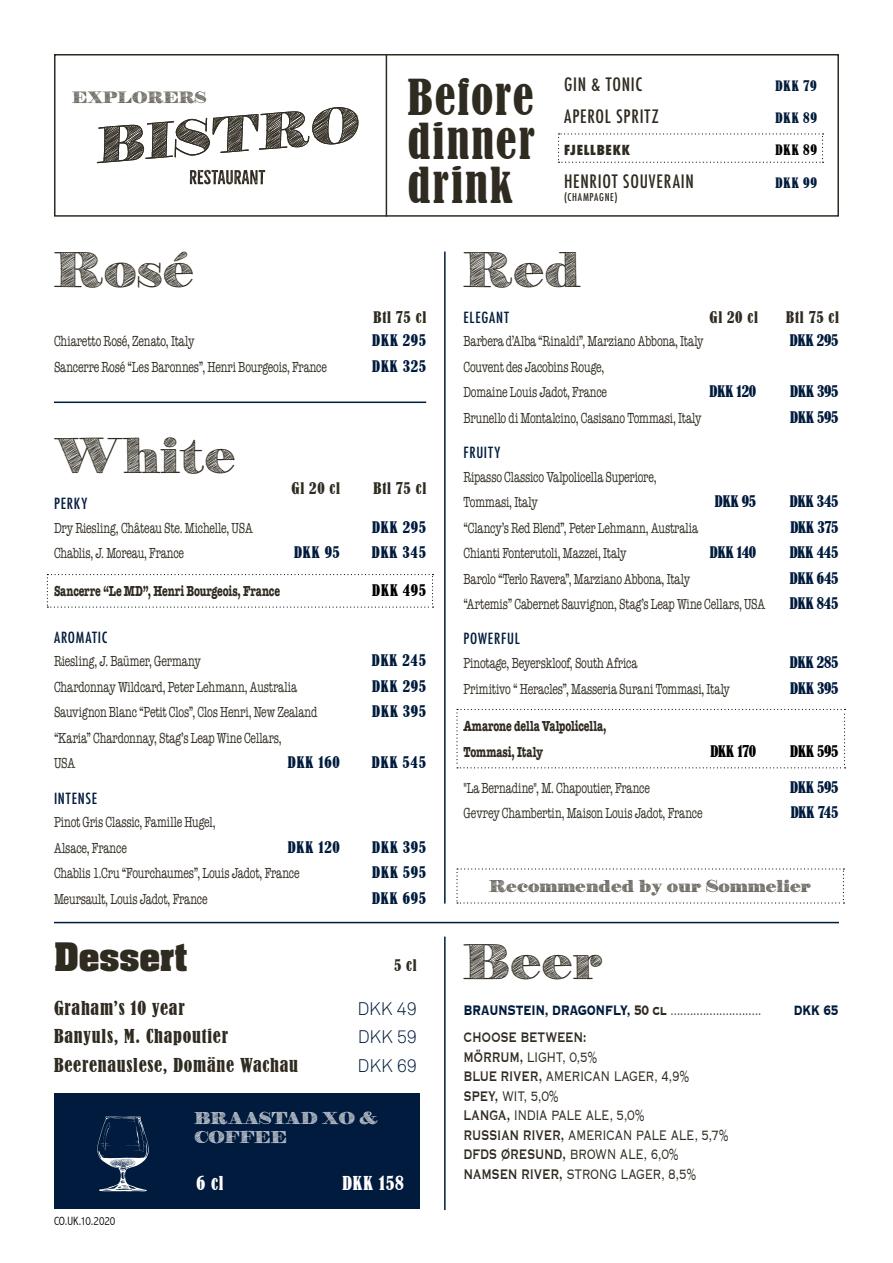
<style>
.page{position:relative;width:893px;height:1263px;background:#fff}
.page>*{position:absolute;margin:0;border:0;box-sizing:border-box;transform-origin:0 0}
.t1{font:48.9px "H&B Sketch";color:#302b21}
.t2{font:48px "H&B Sketch";color:#302b21}
.t3{font:condensed 46.5px/44.1px "Bernard";letter-spacing:.035em;color:#302b21;text-align:justify}
.t4{font:700 33.45px "Aachen";color:#302b21}
.t5{font:300 18px/19.5px "Copperplate";letter-spacing:-.035em;color:#302b21;scale:.7 1}
.t6{font:condensed 18px "Bernard";letter-spacing:.045em;color:#302b21}
.t7{font:500 condensed 18px "Futura";letter-spacing:.04em;color:#302b21}
.t8{font:300 18px "Akkurat";letter-spacing:-.01em;color:#001b3d}
.t9{font:condensed 18px "Bernard";letter-spacing:.04em;color:#fff}
.t10{font:700 18px "Copperplate";color:#001b3d;scale:.7 1}
.t11{font:16.5px "H&B Sketch";color:#302b21}
.t12{font:16.5px/19.5px "H&B Sketch";color:#fff}
.t13{font:15.6px "H&B Sketch";color:#302b21}
.t14{font:15px/25.5px "American Typewriter";letter-spacing:-.01em;color:#302b21;scale:.7 1}
.t15{font:condensed 15px "Bernard";color:#001b3d}
.t16{font:700 15px/25.5px "American Typewriter";letter-spacing:-.01em;color:#302b21;scale:.7 1}
.t17{font:500 condensed 15px "Futura";letter-spacing:.05em;color:#001b3d}
.t18{font:condensed 15px "Bernard";letter-spacing:.05em;color:#302b21}
.t19{font:condensed 15px "Bernard";letter-spacing:-.005em;color:#000}
.t20{font:condensed 13.5px "Bernard";letter-spacing:.05em;color:#001b3d}
.t21{font:800 condensed 13.5px "Futura";letter-spacing:.055em;color:#302b21}
.t22{font:condensed 13.5px "Bernard";color:#000}
.t23{font:300 condensed 12px "Abadi";letter-spacing:-.005em;color:#000}
.t24{font:500 condensed 10.5px "Futura";letter-spacing:.06em;color:#302b21}
.s1{font-weight:700;color:#001b3d}
.s2{font-weight:700}
.s3{font-weight:400}
</style>
<div class="page">
<div style="left:55px;top:1093px;width:365px;height:116px;background:#001b3d"></div>
<hr style="left:54px;top:401px;width:372px;height:2px;background:#001b3d">
<hr style="left:444px;top:252px;width:2px;height:651px;background:#001b3d">
<svg style="left:456px;top:868px;width:388px;height:35px"></svg>
<svg style="left:47px;top:574px;width:386px;height:34px"></svg>
<svg style="left:456px;top:709px;width:389px;height:59px"></svg>
<div style="left:54px;top:54px;width:785px;height:163px;border:2px solid #302b21"></div>
<hr style="left:386px;top:54px;width:1px;height:163px;background:#302b21">
<svg style="left:558px;top:133px;width:265px;height:30px"></svg>
<svg style="left:190px;top:170px;width:75px;height:14px"></svg>
<svg style="left:97px;top:1116px;width:52px;height:75px"></svg>
<hr style="left:444px;top:936px;width:2px;height:274px;background:#001b3d">
<hr style="left:54px;top:922px;width:785px;height:1px;background:#001b3d">
<p class="t13" style="left:72px;top:87px;width:136px">EXPLORERS</p>
<h1 class="t1" style="left:93px;top:115px;width:265px;rotate:-5deg">BISTRO</h1>
<h3 class="t3" style="left:408px;top:75px;width:128px">Before dinner drink</h3>
<p class="t7" style="left:564px;top:73px;width:80px">GIN &amp; TONIC</p>
<p class="t20" style="left:776px;top:78px;width:43px">DKK 79</p>
<p class="t7" style="left:564px;top:105px;width:96px">APEROL SPRITZ</p>
<p class="t20" style="left:776px;top:110px;width:43px">DKK 89</p>
<p class="t21" style="left:564px;top:141px;width:67px">FJELLBEKK</p>
<p class="t22" style="left:776px;top:142px;width:43px">DKK 89</p>
<p class="t7" style="left:564px;top:170px;width:131px">HENRIOT SOUVERAIN</p>
<p class="t20" style="left:776px;top:175px;width:43px">DKK 99</p>
<p class="t24" style="left:564px;top:191px;width:55px">(CHAMPAGNE)</p>
<h2 class="t2" style="left:54px;top:238px;width:142px">Rosé</h2>
<h2 class="t2" style="left:463px;top:238px;width:119px">Red</h2>
<p class="t18" style="left:373px;top:308px;width:54px">Btl 75 cl</p>
<p class="t17" style="left:463px;top:307px;width:47px">ELEGANT</p>
<p class="t18" style="left:709px;top:308px;width:50px">Gl 20 cl</p>
<p class="t18" style="left:786px;top:308px;width:54px">Btl 75 cl</p>
<p class="t14" style="left:54px;top:328px;width:202px">Chiaretto Rosé, Zenato, Italy</p>
<p class="t15" style="left:372px;top:332px;width:55px">DKK 295</p>
<p class="t14" style="left:54px;top:353px;width:392px">Sancerre Rosé “Les Baronnes”, Henri Bourgeois, France</p>
<p class="t15" style="left:372px;top:357px;width:56px">DKK 325</p>
<h2 class="t2" style="left:54px;top:425px;width:183px">White</h2>
<p class="t17" style="left:54px;top:494px;width:35px">PERKY</p>
<p class="t18" style="left:292px;top:480px;width:50px">Gl 20 cl</p>
<p class="t18" style="left:373px;top:480px;width:54px">Btl 75 cl</p>
<p class="t14" style="left:54px;top:514px;width:286px">Dry Riesling, Château Ste. Michelle, USA</p>
<p class="t15" style="left:372px;top:518px;width:55px">DKK 295</p>
<p class="t14" style="left:54px;top:540px;width:187px">Chablis, J. Moreau, France</p>
<p class="t15" style="left:294px;top:544px;width:47px">DKK 95</p>
<p class="t15" style="left:372px;top:544px;width:56px">DKK 345</p>
<p class="t16" style="left:54px;top:577px;width:324px">Sancerre “Le MD”, Henri Bourgeois, France</p>
<p class="t19" style="left:372px;top:581px;width:55px">DKK 495</p>
<p class="t17" style="left:54px;top:628px;width:55px">AROMATIC</p>
<p class="t14" style="left:54px;top:648px;width:211px">Riesling, J. Baümer, Germany</p>
<p class="t15" style="left:372px;top:652px;width:56px">DKK 245</p>
<p class="t14" style="left:54px;top:673px;width:349px">Chardonnay Wildcard, Peter Lehmann, Australia</p>
<p class="t15" style="left:372px;top:677px;width:55px">DKK 295</p>
<p class="t14" style="left:54px;top:699px;width:378px">Sauvignon Blanc “Petit Clos”, Clos Henri, New Zealand</p>
<p class="t15" style="left:372px;top:703px;width:55px">DKK 395</p>
<p class="t14" style="left:54px;top:724px;width:327px">“Karia” Chardonnay, Stag’s Leap Wine Cellars,<br>USA</p>
<p class="t15" style="left:288px;top:754px;width:54px">DKK 160</p>
<p class="t15" style="left:372px;top:754px;width:56px">DKK 545</p>
<p class="t17" style="left:54px;top:789px;width:45px">INTENSE</p>
<p class="t14" style="left:54px;top:809px;width:232px">Pinot Gris Classic, Famille Hugel,<br>Alsace, France</p>
<p class="t15" style="left:288px;top:838px;width:54px">DKK 120</p>
<p class="t15" style="left:372px;top:838px;width:55px">DKK 395</p>
<p class="t14" style="left:54px;top:860px;width:352px">Chablis 1.Cru “Fourchaumes”, Louis Jadot, France</p>
<p class="t15" style="left:372px;top:863px;width:55px">DKK 595</p>
<p class="t14" style="left:54px;top:885px;width:221px">Meursault, Louis Jadot, France</p>
<p class="t15" style="left:372px;top:889px;width:55px">DKK 695</p>
<h3 class="t4" style="left:54px;top:933px;width:135px">Dessert</h3>
<p class="t18" style="left:394px;top:957px;width:24px">5 cl</p>
<p class="t6" style="left:54px;top:997px;width:132px">Graham’s 10 year</p>
<p class="t8" style="left:357px;top:997px;width:61px">DKK 49</p>
<p class="t6" style="left:54px;top:1026px;width:176px">Banyuls, M. Chapoutier</p>
<p class="t8" style="left:358px;top:1026px;width:61px">DKK 59</p>
<p class="t6" style="left:54px;top:1054px;width:245px">Beerenauslese, Domäne Wachau</p>
<p class="t8" style="left:358px;top:1054px;width:61px">DKK 69</p>
<p class="t12" style="left:195px;top:1109px;width:185px">BRAASTAD XO &amp;<br>COFFEE</p>
<p class="t23" style="left:54px;top:1214px;width:63px">CO.UK.10.2020</p>
<p class="t9" style="left:197px;top:1173px;width:29px">6 cl</p>
<p class="t9" style="left:342px;top:1173px;width:63px">DKK 158</p>
<p class="t14" style="left:463px;top:328px;width:345px">Barbera d’Alba “Rinaldi”, Marziano Abbona, Italy</p>
<p class="t15" style="left:790px;top:332px;width:50px">DKK 295</p>
<p class="t14" style="left:463px;top:353px;width:207px">Couvent des Jacobins Rouge,<br>Domaine Louis Jadot, France</p>
<p class="t15" style="left:709px;top:383px;width:48px">DKK 120</p>
<p class="t15" style="left:790px;top:383px;width:50px">DKK 395</p>
<p class="t14" style="left:463px;top:404px;width:342px">Brunello di Montalcino, Casisano Tommasi, Italy</p>
<p class="t15" style="left:790px;top:408px;width:50px">DKK 595</p>
<p class="t17" style="left:463px;top:443px;width:38px">FRUITY</p>
<p class="t14" style="left:463px;top:463px;width:277px">Ripasso Classico Valpolicella Superiore,<br>Tommasi, Italy</p>
<p class="t15" style="left:715px;top:493px;width:43px">DKK 95</p>
<p class="t15" style="left:790px;top:493px;width:50px">DKK 345</p>
<p class="t14" style="left:463px;top:514px;width:337px">“Clancy’s Red Blend”, Peter Lehmann, Australia</p>
<p class="t15" style="left:790px;top:518px;width:50px">DKK 375</p>
<p class="t14" style="left:463px;top:540px;width:234px">Chianti Fonterutoli, Mazzei, Italy</p>
<p class="t15" style="left:710px;top:544px;width:48px">DKK 140</p>
<p class="t15" style="left:790px;top:544px;width:50px">DKK 445</p>
<p class="t14" style="left:463px;top:565px;width:325px">Barolo “Terlo Ravera”, Marziano Abbona, Italy</p>
<p class="t15" style="left:790px;top:569px;width:50px">DKK 645</p>
<p class="t14" style="left:463px;top:591px;width:433px">“Artemis” Cabernet Sauvignon, Stag’s Leap Wine Cellars, USA</p>
<p class="t15" style="left:790px;top:595px;width:50px">DKK 845</p>
<p class="t17" style="left:463px;top:629px;width:58px">POWERFUL</p>
<p class="t14" style="left:463px;top:650px;width:250px">Pinotage, Beyerskloof, South Africa</p>
<p class="t15" style="left:790px;top:653px;width:50px">DKK 285</p>
<p class="t14" style="left:463px;top:675px;width:382px">Primitivo “ Heracles”, Masseria Surani Tommasi, Italy</p>
<p class="t15" style="left:790px;top:679px;width:50px">DKK 395</p>
<p class="t16" style="left:463px;top:712px;width:206px">Amarone della Valpolicella,<br>Tommasi, Italy</p>
<p class="t19" style="left:710px;top:742px;width:47px">DKK 170</p>
<p class="t19" style="left:790px;top:742px;width:50px">DKK 595</p>
<p class="t14" style="left:463px;top:774px;width:268px">"La Bernadine", M. Chapoutier, France</p>
<p class="t15" style="left:790px;top:778px;width:50px">DKK 595</p>
<p class="t14" style="left:463px;top:800px;width:343px">Gevrey Chambertin, Maison Louis Jadot, France</p>
<p class="t15" style="left:791px;top:803px;width:49px">DKK 745</p>
<p class="t11" style="left:489px;top:875px;width:324px">Recommended by our Sommelier</p>
<h2 class="t2" style="left:463px;top:931px;width:141px">Beer</h2>
<p class="t5" style="left:463px;top:999px;width:428px"><span class="s1">BRAUNSTEIN, DRAGONFLY,</span> <span class="s2">50 cl</span> ............................</p>
<p class="t10" style="left:793px;top:998px;width:66px">DKK 65</p>
<p class="t5" style="left:463px;top:1026px;width:382px"><span class="s3">CHOOSE BETWEEN:<br>MÖRRUM,</span> LIGHT, 0,5%<br><span class="s3">BLUE RIVER,</span> AMERICAN LAGER, 4,9%<br><span class="s3">SPEY,</span> WIT, 5,0%<br><span class="s3">LANGA,</span> INDIA PALE ALE, 5,0%<br><span class="s3">RUSSIAN RIVER,</span> AMERICAN PALE ALE, 5,7%<br><span class="s3">DFDS ØRESUND,</span> BROWN ALE, 6,0%<br><span class="s3">NAMSEN RIVER,</span> STRONG LAGER, 8,5%</p>
</div>
